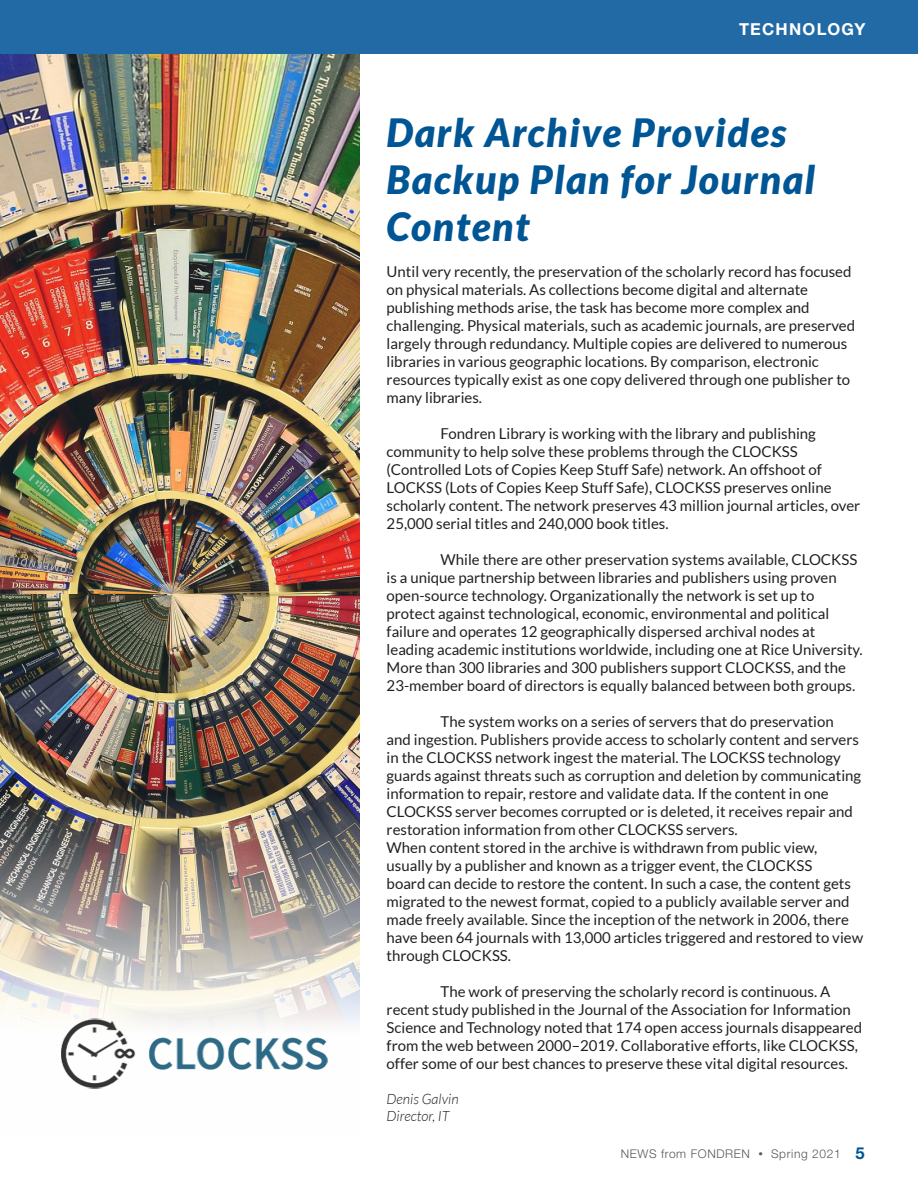
<style>
.page{position:relative;width:918px;height:1188px;background:#fff}
.page>*{position:absolute;margin:0;border:0;box-sizing:border-box;transform-origin:0 0}
.t1{font:italic 900 39px/46.8px "Lato";letter-spacing:.04em;color:#005595}
.t2{font:700 16.5px "Helvetica Neue LT Std";letter-spacing:.075em;color:#fff}
.t3{font:15px/18px "Lato";color:#231f20}
.t4{font:italic 300 14.25px/17.1px "Lato";color:#231f20}
.t5{font:300 12px "Helvetica Neue LT Std";letter-spacing:.05em;color:#57585a}
.s1{font-size:9px}
.s2{font-weight:700;font-size:16.5px;color:#005595}
</style>
<div class="page">
<div style="left:0;top:0;width:918px;height:54px;background:#216aa5"></div>
<img style="left:0;top:54px;width:360px;height:971px">
<img style="left:54px;top:1011px;width:276px;height:78px">
<p class="t2" style="left:739px;top:18px;width:128px">TECHNOLOGY</p>
<h1 class="t1" style="left:387px;top:110px;width:430px">Dark Archive Provides<br>Backup Plan for Journal<br>Content</h1>
<p class="t3" style="left:387px;top:262px;width:470px">Until very recently, the preservation of the scholarly record has focused on physical materials. As collections become digital and alternate publishing methods arise, the task has become more complex and challenging. Physical materials, such as academic journals, are preserved largely through redundancy. Multiple copies are delivered to numerous libraries in various geographic locations. By comparison, electronic resources typically exist as one copy delivered through one publisher to many libraries.</p>
<p class="t3" style="left:387px;top:424px;width:475px;text-indent:54px">Fondren Library is working with the library and publishing community to help solve these problems through the CLOCKSS (Controlled Lots of Copies Keep Stuff Safe) network. An offshoot of LOCKSS (Lots of Copies Keep Stuff Safe), CLOCKSS preserves online scholarly content. The network preserves 43 million journal articles, over 25,000 serial titles and 240,000 book titles.</p>
<p class="t3" style="left:387px;top:550px;width:477px;text-indent:54px">While there are other preservation systems available, CLOCKSS is a unique partnership between libraries and publishers using proven open-source technology. Organizationally the network is set up to protect against technological, economic, environmental and political failure and operates 12 geographically dispersed archival nodes at leading academic institutions worldwide, including one at Rice University.<br>More than 300 libraries and 300 publishers support CLOCKSS, and the 23-member board of directors is equally balanced between both groups.</p>
<p class="t3" style="left:387px;top:712px;width:478px;text-indent:54px">The system works on a series of servers that do preservation<br>and ingestion. Publishers provide access to scholarly content and servers in the CLOCKSS network ingest the material. The LOCKSS technology guards against threats such as corruption and deletion by communicating information to repair, restore and validate data. If the content in one CLOCKSS server becomes corrupted or is deleted, it receives repair and restoration information from other CLOCKSS servers.<br>When content stored in the archive is withdrawn from public view, usually by a publisher and known as a trigger event, the CLOCKSS<br>board can decide to restore the content. In such a case, the content gets migrated to the newest format, copied to a publicly available server and made freely available. Since the inception of the network in 2006, there have been 64 journals with 13,000 articles triggered and restored to view through CLOCKSS.</p>
<p class="t3" style="left:387px;top:982px;width:477px;text-indent:54px">The work of preserving the scholarly record is continuous. A recent study published in the Journal of the Association for Information Science and Technology noted that 174 open access journals disappeared from the web between 2000–2019. Collaborative efforts, like CLOCKSS, offer some of our best chances to preserve these vital digital resources.</p>
<p class="t4" style="left:387px;top:1091px;width:74px">Denis Galvin<br>Director, IT</p>
<p class="t5" style="left:621px;top:1146px;width:245px">NEWS from FONDREN <span class="s1">•</span> Spring 2021 <span class="s2">5</span></p>
</div>
